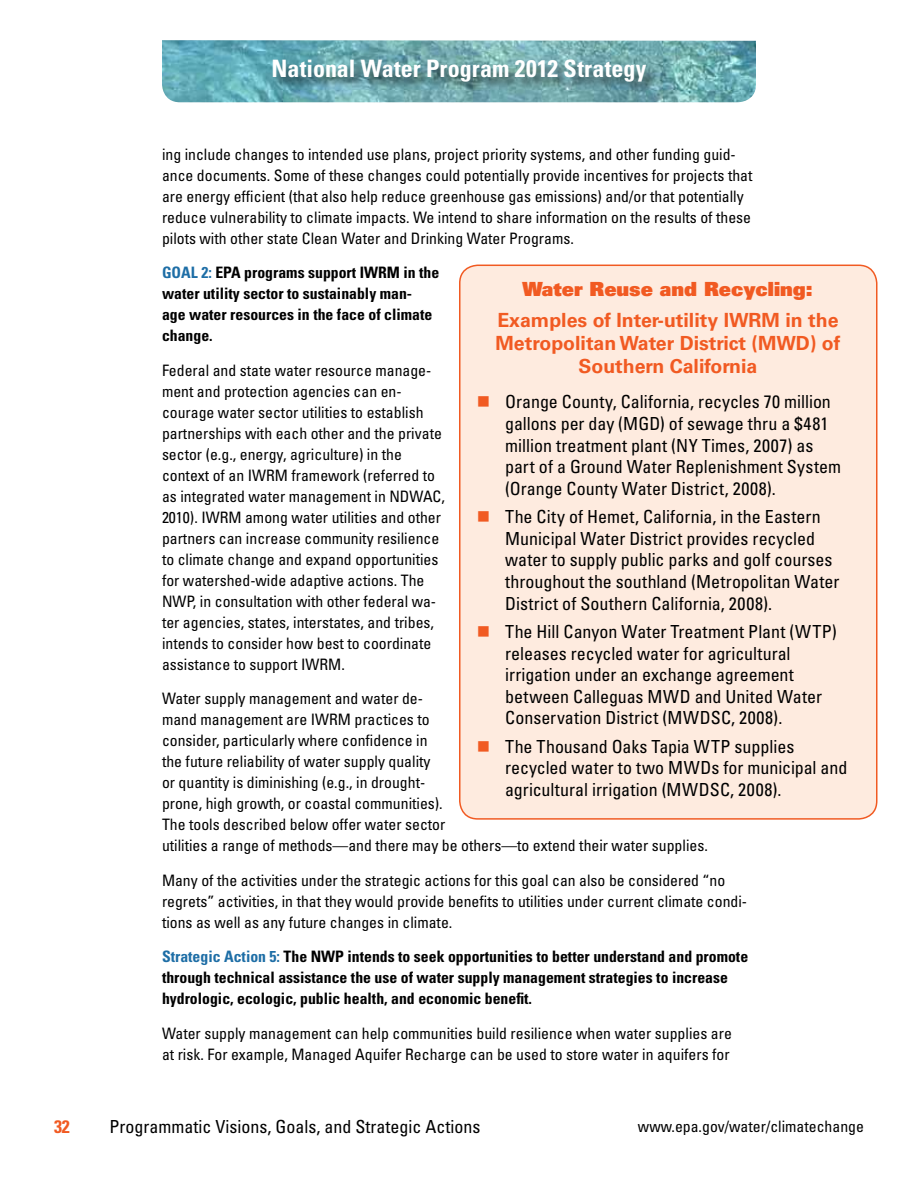
<style>
.page{position:relative;width:918px;height:1188px;background:#fff}
.page>*{position:absolute;margin:0;border:0;box-sizing:border-box;transform-origin:0 0}
.t1{font:700 condensed 24px "Univers LT Std";letter-spacing:.005em;color:#fff}
.Orange_Box_Subhead{font:700 19.5px/23.4px "Univers LT Std";color:#f15a22;text-align:center}
.Orange_Box_head{font:19.5px "Univers LT Std X Black";color:#f15a22}
.t2{font:condensed 18px/21.6px "Univers LT Std";color:#000}
.t3{font:700 condensed 18px "Univers LT Std";color:#f15a22}
.main_body_text{font:condensed 15.75px/21px "Univers LT Std";color:#000}
.main_body_text-2{font:700 condensed 15.75px/21px "Univers LT Std";color:#000}
.s1{color:#1e6ea6}
</style>
<div class="page">
<img style="left:162px;top:40px;width:594px;height:62px">
<div style="left:273px;top:59px;width:385px;height:36px;background:#000;opacity:.5"></div>
<div style="left:460px;top:265px;width:417px;height:554px;background:#feebdf;border-radius:18px"></div>
<div style="left:459px;top:265px;width:419px;height:555px;border:2px solid #f15a22;border-radius:18px"></div>
<h1 class="t1" style="left:272px;top:54px;width:376px">National Water Program 2012 Strategy</h1>
<p class="main_body_text" style="left:162px;top:144px;width:592px">ing include changes to intended use plans, project priority systems, and other funding guid&shy;ance documents. Some of these changes could potentially provide incentives for projects that are energy efficient (that also help reduce greenhouse gas emissions) and/or that potentially reduce vulnerability to climate impacts. We intend to share information on the results of these pilots with other state Clean Water and Drinking Water Programs.</p>
<p class="main_body_text-2" style="left:162px;top:262px;width:279px"><span class="s1">GOAL 2:</span> EPA programs support IWRM in the water utility sector to sustainably man&shy;age water resources in the face of climate change.</p>
<p class="main_body_text" style="left:162px;top:360px;width:284px">Federal and state water resource manage&shy;ment and protection agencies can en&shy;courage water sector utilities to establish partnerships with each other and the private sector (e.g., energy, agriculture) in the context of an IWRM framework (referred to as integrated water management in NDWAC, 2010). IWRM among water utilities and other partners can increase community resilience to climate change and expand opportunities for watershed-wide adaptive actions. The NWP, in consultation with other federal wa&shy;ter agencies, states, interstates, and tribes, intends to consider how best to coordinate assistance to support IWRM.</p>
<p class="main_body_text" style="left:162px;top:688px;width:547px">Water supply management and water de-<br>mand management are IWRM practices to<br>consider, particularly where confidence in<br>the future reliability of water supply quality<br>or quantity is diminishing (e.g., in drought-<br>prone, high growth, or coastal communities).<br>The tools described below offer water sector<br>utilities a range of methods—and there may be others—to extend their water supplies.</p>
<p class="main_body_text" style="left:162px;top:870px;width:587px">Many of the activities under the strategic actions for this goal can also be considered “no regrets” activities, in that they would provide benefits to utilities under current climate condi&shy;tions as well as any future changes in climate.</p>
<p class="main_body_text-2" style="left:162px;top:946px;width:588px"><span class="s1">Strategic Action 5:</span> The NWP intends to seek opportunities to better understand and promote through technical assistance the use of water supply management strategies to increase hydrologic, ecologic, public health, and economic benefit.</p>
<p class="main_body_text" style="left:162px;top:1023px;width:571px">Water supply management can help communities build resilience when water supplies are at risk. For example, Managed Aquifer Recharge can be used to store water in aquifers for</p>
<p class="Orange_Box_head" style="left:522px;top:277px;width:292px">Water Reuse and Recycling:</p>
<p class="Orange_Box_Subhead" style="left:496px;top:308px;width:346px">Examples of Inter-utility IWRM in the<br>Metropolitan Water District (MWD) of<br>Southern California</p>
<p class="t2" style="left:505px;top:391px;width:337px">Orange County, California, recycles 70 million gallons per day (MGD) of sewage thru a $481 million treatment plant (NY Times, 2007) as part of a Ground Water Replenishment System (Orange County Water District, 2008).</p>
<p class="t2" style="left:505px;top:506px;width:336px">The City of Hemet, California, in the Eastern Municipal Water District provides recycled water to supply public parks and golf courses throughout the southland (Metropolitan Water District of Southern California, 2008).</p>
<p class="t2" style="left:505px;top:620px;width:333px">The Hill Canyon Water Treatment Plant (WTP) releases recycled water for agricultural irrigation under an exchange agreement between Calleguas MWD and United Water Conservation District (MWDSC, 2008).</p>
<p class="t2" style="left:505px;top:735px;width:344px">The Thousand Oaks Tapia WTP supplies recycled water to two MWDs for municipal and agricultural irrigation (MWDSC, 2008).</p>
<p class="t3" style="left:54px;top:1116px;width:17px">32</p>
<p class="t2" style="left:110px;top:1116px;width:372px">Programmatic Visions, Goals, and Strategic Actions</p>
<p class="main_body_text" style="left:638px;top:1116px;width:228px">www.epa.gov/water/climatechange</p>
</div>
